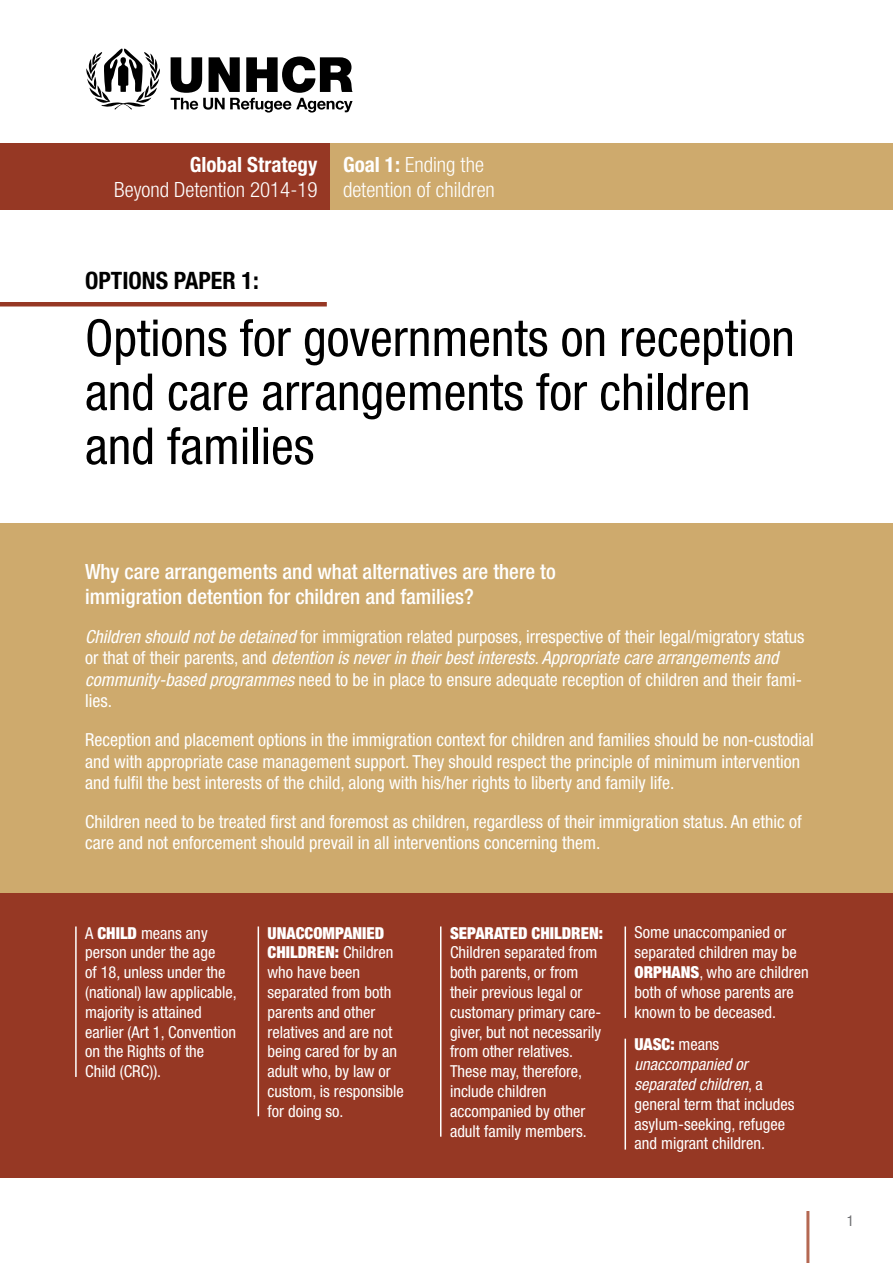
<style>
.page{position:relative;width:893px;height:1263px;background:#fff}
.page>*{position:absolute;margin:0;border:0;box-sizing:border-box;transform-origin:0 0}
.t1{font:condensed 51px/54px "Helvetica Neue CE";color:#000}
.t2{font:700 condensed 24px "Helvetica Neue CE";color:#000}
.t3{font:500 condensed 21px/25.2px "Helvetica Neue CE";color:#fff}
.t4{font:300 condensed 21px/25.2px "Helvetica Neue CE";color:#fff}
.t5{font:700 condensed 21px "Helvetica Neue CE";color:#fff}
.t6{font:condensed 18px/21.6px "Helvetica Neue CE";color:#fff}
.t7{font:condensed 16.5px/19.8px "Helvetica Neue CE";color:#fff}
.t8{font:900 condensed 16.5px "Helvetica Neue CE";color:#fff}
.t9{font:condensed 15px "Helvetica Neue CE";color:#6d6e71}
.s1{font-weight:700}
.s2{font-style:italic}
.s3{font-weight:900}
</style>
<div class="page">
<hr style="left:806px;top:1211px;width:3px;height:52px;background:#b46852">
<div style="left:0;top:523px;width:893px;height:370px;background:#ceaa6d"></div>
<hr style="left:0;top:302px;width:327px;height:4px;background:#963824">
<div style="left:0;top:143px;width:330px;height:67px;background:#963824"></div>
<div style="left:330px;top:143px;width:563px;height:67px;background:#ceaa6d"></div>
<div style="left:0;top:893px;width:893px;height:285px;background:#963824"></div>
<hr style="left:75px;top:926px;width:2px;height:151px;background:#fff">
<hr style="left:258px;top:926px;width:1px;height:190px;background:#fff">
<hr style="left:440px;top:926px;width:1px;height:211px;background:#fff">
<hr style="left:625px;top:926px;width:1px;height:92px;background:#fff">
<hr style="left:625px;top:1039px;width:1px;height:110px;background:#fff">
<svg style="left:86px;top:49px;width:74px;height:61px"></svg>
<svg style="left:171px;top:57px;width:182px;height:56px"></svg>
<p class="t5" style="left:190px;top:152px;width:129px">Global Strategy</p>
<p class="t4" style="left:114px;top:178px;width:205px">Beyond Detention 2014-19</p>
<p class="t4" style="left:343px;top:152px;width:153px"><span class="s1">Goal 1:</span> Ending the detention of children</p>
<h2 class="t2" style="left:85px;top:266px;width:175px">OPTIONS PAPER 1:</h2>
<h1 class="t1" style="left:85px;top:313px;width:711px">Options for governments on reception and care arrangements for children and families</h1>
<p class="t3" style="left:85px;top:559px;width:472px">Why care arrangements and what alternatives are there to immigration detention for children and families?</p>
<p class="t6" style="left:85px;top:626px;width:721px"><span class="s2">Children should not be detained</span> for immigration related purposes, irrespective of their legal/migratory status or that of their parents, and <span class="s2">detention is never in their best interests. Appropriate care arrangements and community-based programmes</span> need to be in place to ensure adequate reception of children and their fami&shy;lies.</p>
<p class="t6" style="left:85px;top:729px;width:730px">Reception and placement options in the immigration context for children and families should be non-custodial and with appropriate case management support. They should respect the principle of minimum intervention and fulfil the best interests of the child, along with his/her rights to liberty and family life.</p>
<p class="t6" style="left:85px;top:811px;width:718px">Children need to be treated first and foremost as children, regardless of their immigration status. An ethic of care and not enforcement should prevail in all interventions concerning them.</p>
<p class="t7" style="left:85px;top:923px;width:153px">A <span class="s3">CHILD</span> means any person under the age<br>of 18, unless under the (national) law applicable, majority is attained earlier (Art 1, Convention on the Rights of the<br>Child (CRC)).</p>
<p class="t7" style="left:268px;top:923px;width:138px"><span class="s3">UNACCOMPANIED<br>CHILDREN:</span> Children who have been separated from both parents and other relatives and are not being cared for by an adult who, by law or custom, is responsible for doing so.</p>
<p class="t8" style="left:450px;top:923px;width:155px">SEPARATED CHILDREN:</p>
<p class="t7" style="left:450px;top:943px;width:153px">Children separated from both parents, or from their previous legal or customary primary care&shy;giver, but not necessarily from other relatives.<br>These may, therefore, include children accompanied by other adult family members.</p>
<p class="t7" style="left:635px;top:923px;width:176px">Some unaccompanied or separated children may be<br><span class="s3">ORPHANS</span>, who are children both of whose parents are known to be deceased.</p>
<p class="t7" style="left:635px;top:1035px;width:161px"><span class="s3">UASC:</span> means <span class="s2">unaccompanied or separated children</span>, a general term that includes asylum-seeking, refugee and migrant children.</p>
<p class="t9" style="left:847px;top:1212px;width:9px">1</p>
</div>
